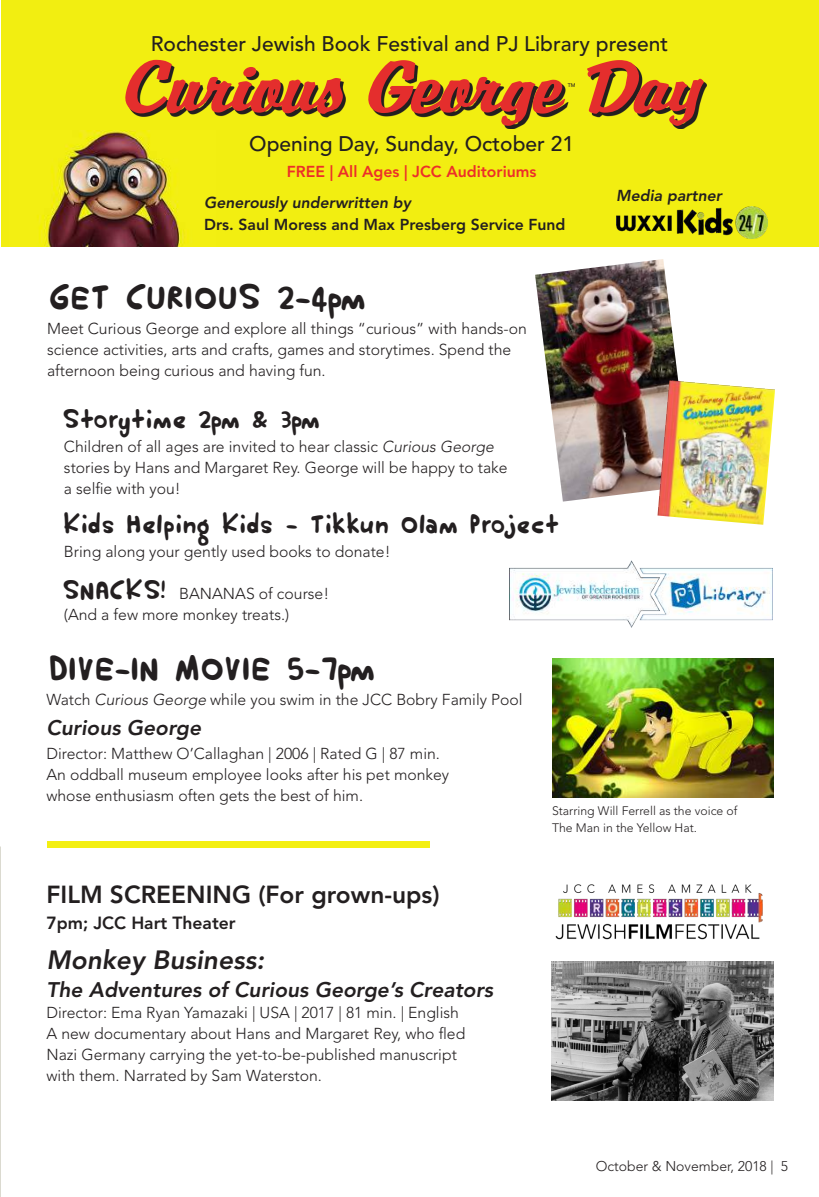
<style>
.page{position:relative;width:819px;height:1197px;background:#fff}
.page>*{position:absolute;margin:0;border:0;box-sizing:border-box;transform-origin:0 0}
.t1{font:italic 64.75px "Brody";color:#e42e2d;scale:1.29 1}
.t2{font:28px "HARU BIRU 2";letter-spacing:.055em;color:#231f20}
.t3{font:italic 800 26.25px "Avenir LT Std";color:#231f20}
.t4{font:800 24.5px "Avenir LT Std";color:#231f20}
.t5{font:500 21px "Avenir LT Std";color:#231f20}
.t6{font:italic 800 21px "Avenir LT Std";color:#231f20}
.t7{font:21px "HARU BIRU 2";letter-spacing:.065em;color:#231f20}
.t8{font:21px "HARU BIRU 2";letter-spacing:.02em;color:#231f20}
.t9{font:800 17.5px "Avenir LT Std";color:#231f20}
.t10{font:300 15.75px/21px "Avenir LT Std";color:#231f20}
.t11{font:800 15.75px "Avenir LT Std";color:#231f20}
.t12{font:italic 800 15.75px "Avenir LT Std";color:#231f20}
.t13{font:800 15.75px "Avenir LT Std";color:#ec2f29}
.t14{font:300 14px "Avenir LT Std";color:#231f20}
.t15{font:300 12.25px/17.5px "Avenir LT Std";color:#231f20}
.t16{font:500 5.25px "Avenir LT Std";color:#231f20}
.s1{font-style:italic}
</style>
<div class="page">
<img style="left:535px;top:259px;width:144px;height:243px">
<div style="left:47px;top:841px;width:382px;height:6px;background:#f3ef12"></div>
<div style="left:1px;top:0;width:818px;height:246px;background:#f2ee11"></div>
<img style="left:552px;top:659px;width:222px;height:139px">
<img style="left:552px;top:962px;width:222px;height:138px">
<img style="left:509px;top:561px;width:263px;height:67px">
<img style="left:555px;top:884px;width:208px;height:56px">
<img style="left:10px;top:131px;width:206px;height:115px">
<img style="left:657px;top:380px;width:118px;height:145px">
<svg style="left:128px;top:62px;width:579px;height:67px;background:#b0ac15"></svg>
<img style="left:616px;top:206px;width:152px;height:33px">
<h3 class="t5" style="left:151px;top:32px;width:519px">Rochester Jewish Book Festival and PJ Library present</h3>
<h1 class="t1" style="left:119px;top:48px;width:468px">CuriousGeorgeDay</h1>
<p class="t16" style="left:568px;top:82px;width:9px">TM</p>
<h3 class="t5" style="left:249px;top:131px;width:326px">Opening Day, Sunday, October 21</h3>
<p class="t13" style="left:287px;top:162px;width:251px">FREE | All Ages | JCC Auditoriums</p>
<p class="t12" style="left:204px;top:193px;width:208px">Generously underwritten by</p>
<p class="t11" style="left:204px;top:215px;width:363px">Drs. Saul Moress and Max Presberg Service Fund</p>
<h2 class="t2" style="left:49px;top:283px;width:317px">GET CURIOUS 2-4pm</h2>
<p class="t10" style="left:47px;top:318px;width:481px">Meet Curious George and explore all things “curious” with hands-on science activities, arts and crafts, games and storytimes. Spend the afternoon being curious and having fun.</p>
<h3 class="t8" style="left:63px;top:408px;width:258px">Storytime 2pm &amp; 3pm</h3>
<p class="t10" style="left:64px;top:436px;width:445px">Children of all ages are invited to hear classic <span class="s1">Curious George </span>stories by Hans and Margaret Rey. George will be happy to take a selfie with you!</p>
<h3 class="t7" style="left:64px;top:514px;width:496px">Kids Helping Kids - Tikkun Olam Project</h3>
<h3 class="t7" style="left:63px;top:579px;width:105px">SNACKS!</h3>
<p class="t10" style="left:64px;top:541px;width:328px">Bring along your gently used books to donate!</p>
<p class="t10" style="left:64px;top:583px;width:267px;text-indent:115px">BANANAS of course! (And a few more monkey treats.)</p>
<h2 class="t2" style="left:49px;top:654px;width:326px">DIVE-IN MOVIE 5-7pm</h2>
<p class="t12" style="left:616px;top:186px;width:107px">Media partner</p>
<p class="t10" style="left:46px;top:689px;width:478px">Watch <span class="s1">Curious George</span> while you swim in the JCC Bobry Family Pool</p>
<h3 class="t6" style="left:46px;top:715px;width:156px">Curious George</h3>
<p class="t10" style="left:46px;top:743px;width:404px">Director: Matthew O’Callaghan | 2006 | Rated G | 87 min.<br>An oddball museum employee looks after his pet monkey whose enthusiasm often gets the best of him.</p>
<h3 class="t4" style="left:46px;top:880px;width:395px">FILM SCREENING (For grown-ups)</h3>
<p class="t9" style="left:46px;top:913px;width:191px">7pm; JCC Hart Theater</p>
<h3 class="t3" style="left:46px;top:944px;width:219px">Monkey Business:</h3>
<h3 class="t6" style="left:46px;top:977px;width:448px">The Adventures of Curious George’s Creators</h3>
<p class="t10" style="left:46px;top:1002px;width:420px">Director: Ema Ryan Yamazaki | USA | 2017 | 81 min. | English A new documentary about Hans and Margaret Rey, who fled Nazi Germany carrying the yet-to-be-published manuscript with them. Narrated by Sam Waterston.</p>
<p class="t15" style="left:552px;top:802px;width:187px">Starring Will Ferrell as the voice of<br>The Man in the Yellow Hat.</p>
<p class="t14" style="left:596px;top:1158px;width:194px">October &amp; November, 2018 | 5</p>
</div>
